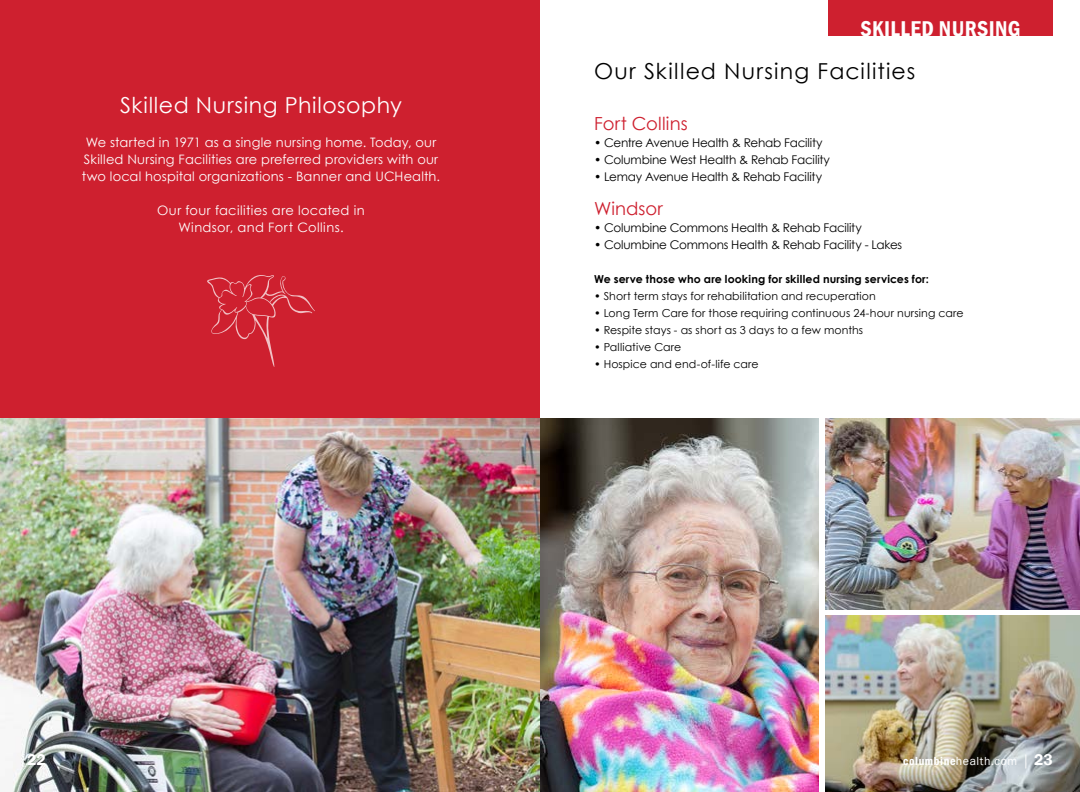
<style>
.page{position:relative;width:1080px;height:792px;background:#fff}
.page>*{position:absolute;margin:0;border:0;box-sizing:border-box;transform-origin:0 0}
.t1{font:22px "Century Gothic";letter-spacing:.055em;color:#000}
.t2{font:22px "Century Gothic";letter-spacing:.03em;color:#fff}
.t3{font:600 condensed 22px "Franklin Gothic";letter-spacing:.02em;color:#fff}
.t4{font:18px "Century Gothic";letter-spacing:.005em;color:#ce202f}
.t5{font:600 16px "Franklin Gothic";color:#fff}
.t6{font:13px/17px "Century Gothic";letter-spacing:.015em;color:#fff}
.t7{font:12px "Century Gothic";letter-spacing:-.015em;color:#000}
.t8{font:12px "Franklin Gothic";letter-spacing:.045em;color:#fff}
.t9{font:11px "Century Gothic";letter-spacing:.005em;color:#000}
.t10{font:700 11px "Century Gothic";letter-spacing:.01em;color:#000}
.s1{font-weight:600;font-stretch:condensed}
.s2{font-family:"Minion Pro";font-size:14px}
.s3{font-weight:600;font-size:16px}
</style>
<div class="page">
<img style="left:0;top:418px;width:819px;height:374px">
<div style="left:0;top:0;width:540px;height:420px;background:#ce202f"></div>
<img style="left:825px;top:418px;width:255px;height:192px">
<img style="left:825px;top:616px;width:255px;height:176px">
<svg style="left:207px;top:275px;width:108px;height:92px"></svg>
<div style="left:828px;top:0;width:225px;height:36px;background:#ce202f"></div>
<h1 class="t2" style="left:120px;top:90px;width:283px">Skilled Nursing Philosophy</h1>
<p class="t6" style="left:82px;top:134px;width:360px">We started in 1971 as a single nursing home. Today, our<br>Skilled Nursing Facilities are preferred providers with our two local hospital organizations - Banner and UCHealth.</p>
<p class="t6" style="left:157px;top:202px;width:209px;text-align:center">Our four facilities are located in<br>Windsor, and Fort Collins.</p>
<h1 class="t3" style="left:860px;top:14px;width:162px">SKILLED NURSING</h1>
<h1 class="t1" style="left:594px;top:56px;width:323px">Our Skilled Nursing Facilities</h1>
<h2 class="t4" style="left:594px;top:111px;width:95px">Fort Collins</h2>
<p class="t7" style="left:594px;top:134px;width:230px">• Centre Avenue Health &amp; Rehab Facility</p>
<p class="t7" style="left:594px;top:151px;width:238px">• Columbine West Health &amp; Rehab Facility</p>
<p class="t7" style="left:594px;top:168px;width:230px">• Lemay Avenue Health &amp; Rehab Facility</p>
<h2 class="t4" style="left:594px;top:196px;width:70px">Windsor</h2>
<p class="t7" style="left:594px;top:219px;width:269px">• Columbine Commons Health &amp; Rehab Facility</p>
<p class="t7" style="left:594px;top:236px;width:310px">• Columbine Commons Health &amp; Rehab Facility - Lakes</p>
<p class="t10" style="left:594px;top:271px;width:337px">We serve those who are looking for skilled nursing services for:</p>
<p class="t9" style="left:594px;top:288px;width:283px">• Short term stays for rehabilitation and recuperation</p>
<p class="t9" style="left:594px;top:305px;width:371px">• Long Term Care for those requiring continuous 24-hour nursing care</p>
<p class="t9" style="left:594px;top:322px;width:271px">• Respite stays - as short as 3 days to a few months</p>
<p class="t9" style="left:594px;top:339px;width:89px">• Palliative Care</p>
<p class="t9" style="left:594px;top:356px;width:166px">• Hospice and end-of-life care</p>
<p class="t5" style="left:27px;top:750px;width:20px">22</p>
<p class="t8" style="left:903px;top:754px;width:151px"><span class="s1">columbine</span>health.com <span class="s2">|</span> <span class="s3">23</span></p>
</div>
